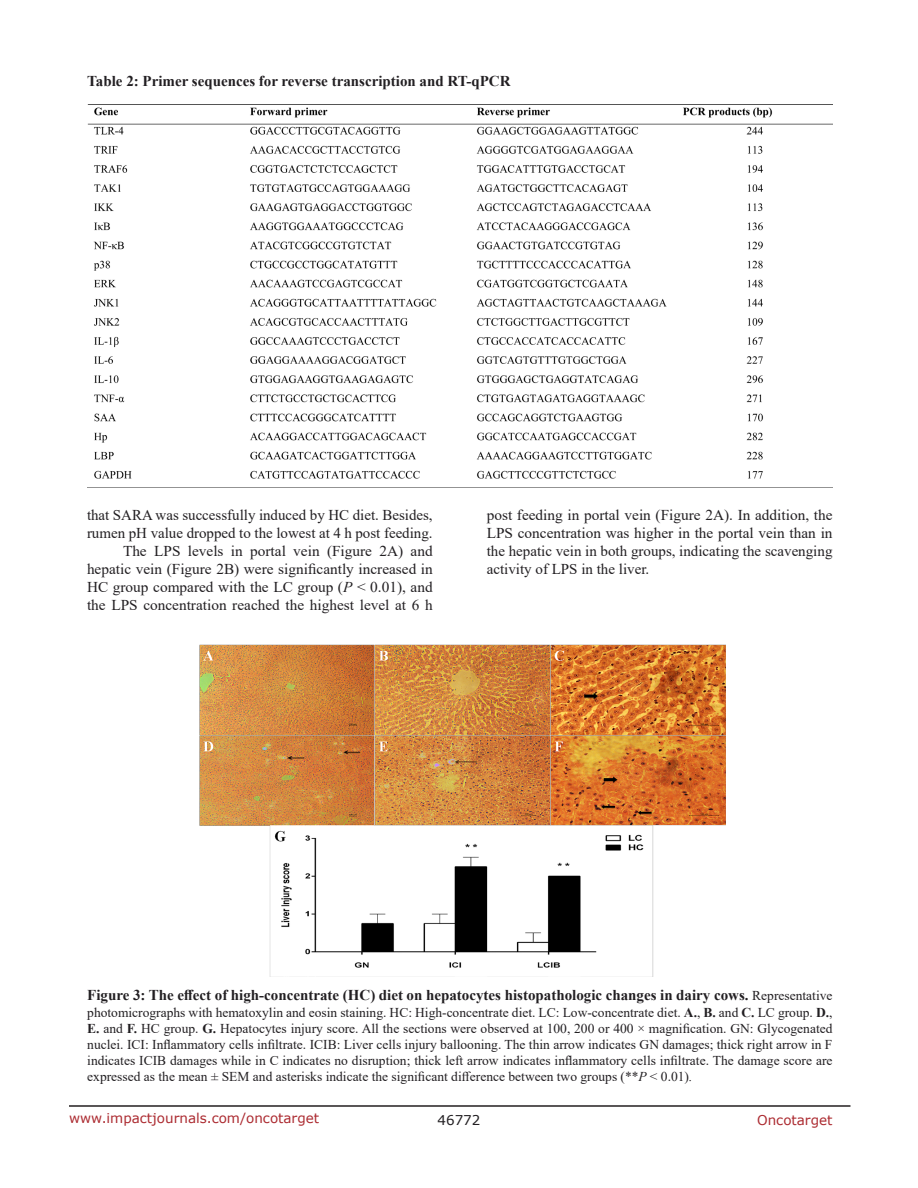
<style>
.page{position:relative;width:918px;height:1188px;background:#fff}
.page>*{position:absolute;margin:0;border:0;box-sizing:border-box;transform-origin:0 0}
.BodyText{font:15px/18px "Times New Roman";color:#221f22;text-align:justify}
.FigureText{font:700 15px "Times New Roman";color:#221f22}
.TableHeading{font:700 15px "Times New Roman";color:#221f22}
.FigureText-2{font:13.5px/16.2px "Times New Roman";color:#221f22;text-align:justify}
.t1{font:13.5px "Verdana";color:#ac2b31}
.t2{font:13.5px "Verdana";color:#221f22}
.s1{font-style:italic}
.s2{font-weight:400;font-size:13.5px}
.s3{font-weight:700}
</style>
<div class="page">
<hr style="left:69px;top:1105px;width:781px;height:2px;background:#231f20">
<img style="left:199px;top:644px;width:526px;height:332px">
<img style="left:87px;top:104px;width:745px;height:384px">
<p class="TableHeading" style="left:87px;top:70px;width:425px">Table 2: Primer sequences for reverse transcription and RT-qPCR</p>
<p class="BodyText" style="left:87px;top:505px;width:347px">that SARA was successfully induced by HC diet. Besides, rumen pH value dropped to the lowest at 4 h post feeding.</p>
<p class="BodyText" style="left:87px;top:541px;width:347px;text-indent:36px">The LPS levels in portal vein (Figure 2A) and hepatic vein (Figure 2B) were significantly increased in HC group compared with the LC group (<span class="s1">P</span> &lt; 0.01), and the LPS concentration reached the highest level at 6 h</p>
<p class="BodyText" style="left:487px;top:505px;width:347px">post feeding in portal vein (Figure 2A). In addition, the LPS concentration was higher in the portal vein than in the hepatic vein in both groups, indicating the scavenging activity of LPS in the liver.</p>
<p class="FigureText" style="left:87px;top:985px;width:747px">Figure 3: The effect of high-concentrate (HC) diet on hepatocytes histopathologic changes in dairy cows. <span class="s2">Representative</span></p>
<p class="FigureText-2" style="left:87px;top:1004px;width:747px">photomicrographs with hematoxylin and eosin staining. HC: High-concentrate diet. LC: Low-concentrate diet. <span class="s3">A.</span>, <span class="s3">B.</span> and <span class="s3">C.</span> LC group. <span class="s3">D.</span>, <span class="s3">E.</span> and <span class="s3">F.</span> HC group. <span class="s3">G.</span> Hepatocytes injury score. All the sections were observed at 100, 200 or 400 × magnification. GN: Glycogenated nuclei. ICI: Inflammatory cells infiltrate. ICIB: Liver cells injury ballooning. The thin arrow indicates GN damages; thick right arrow in F indicates ICIB damages while in C indicates no disruption; thick left arrow indicates inflammatory cells infiltrate. The damage score are expressed as the mean ± SEM and asterisks indicate the significant difference between two groups (**<span class="s1">P</span> &lt; 0.01)<span class="s1">.</span></p>
<p class="t1" style="left:69px;top:1109px;width:252px">www.impactjournals.com/oncotarget</p>
<p class="t2" style="left:438px;top:1111px;width:44px">46772</p>
<p class="t1" style="left:757px;top:1111px;width:77px">Oncotarget</p>
</div>
